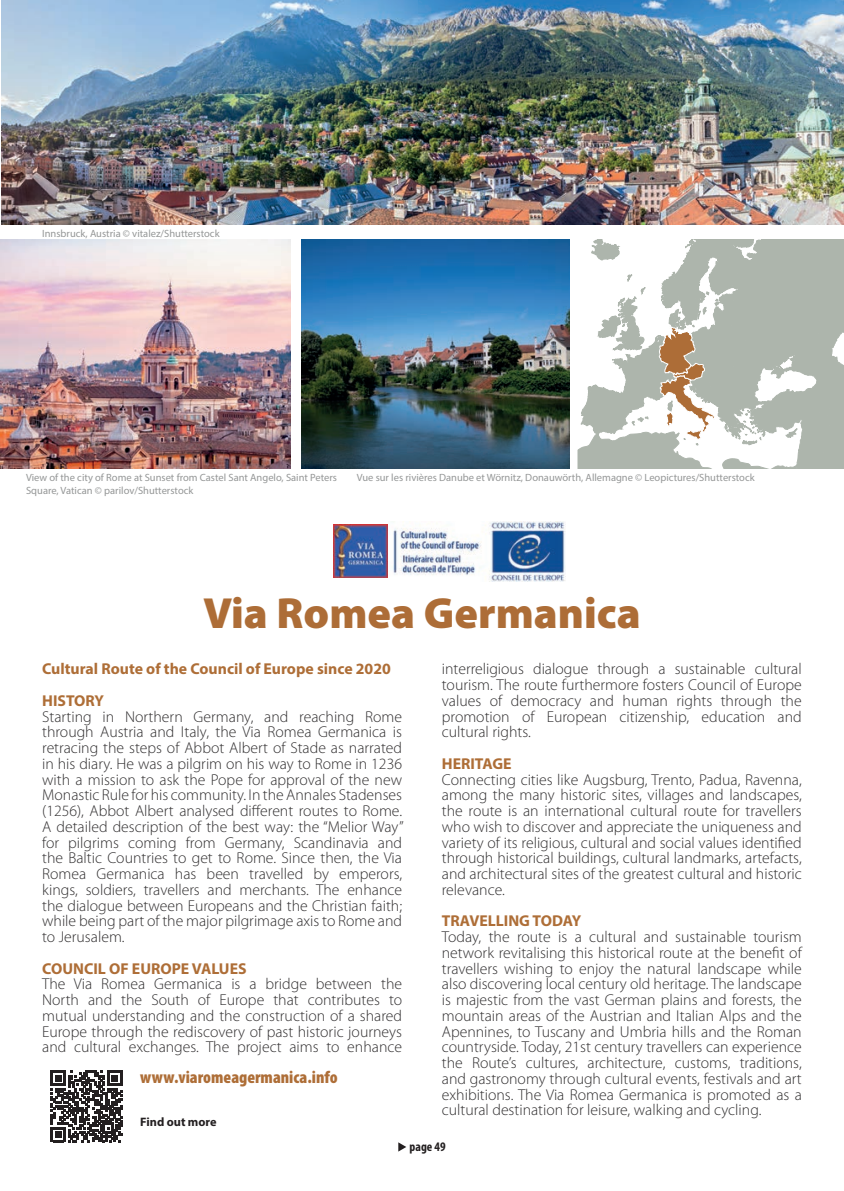
<style>
.page{position:relative;width:844px;height:1191px;background:#fff}
.page>*{position:absolute;margin:0;border:0;box-sizing:border-box;transform-origin:0 0}
.t1{font:900 43.75px "Myriad Pro";color:#ad6d37}
.t2{font:900 condensed 17.5px "Myriad Pro";color:#ae6e37}
.t3{font:300 15.75px/15.8px "Myriad Pro";color:#312f30;text-align:justify}
.t4{font:700 15.75px/31.5px "Myriad Pro";color:#ae6e37}
.t5{font:700 condensed 13.12px "Myriad Pro";color:#231f20}
.t6{font:700 12.25px "Myriad Pro";color:#231f20}
.t7{font:10.5px "Myriad Pro";color:#959797}
</style>
<div class="page">
<svg style="left:51px;top:1070px;width:71px;height:72px"></svg>
<svg style="left:577px;top:240px;width:266px;height:229px"></svg>
<img style="left:1px;top:240px;width:289px;height:229px">
<img style="left:301px;top:240px;width:268px;height:229px">
<img style="left:2px;top:0;width:841px;height:225px">
<img style="left:393px;top:521px;width:172px;height:61px">
<img style="left:0;top:240px;width:1px;height:229px">
<img style="left:333px;top:524px;width:54px;height:54px">
<svg style="left:398px;top:1142px;width:8px;height:9px"></svg>
<p class="t7" style="left:42px;top:227px;width:179px">Innsbruck, Austria © vitalez/Shutterstock</p>
<p class="t7" style="left:26px;top:471px;width:312px">View of the city of Rome at Sunset from Castel Sant Angelo, Saint Peters</p>
<p class="t7" style="left:356px;top:471px;width:399px">Vue sur les rivières Danube et Wörnitz, Donauwörth, Allemagne © Leopictures/Shutterstock</p>
<p class="t7" style="left:26px;top:483px;width:169px">Square, Vatican © parilov/Shutterstock</p>
<h1 class="t1" style="left:203px;top:584px;width:439px">Via Romea Germanica</h1>
<p class="t4" style="left:42px;top:652px;width:350px">Cultural Route of the Council of Europe since 2020<br>HISTORY</p>
<p class="t3" style="left:42px;top:708px;width:363px">Starting in Northern Germany, and reaching Rome through Austria and Italy, the Via Romea Germanica is retracing the steps of Abbot Albert of Stade as narrated in his diary. He was a pilgrim on his way to Rome in 1236 with a mission to ask the Pope for approval of the new Monastic Rule for his community. In the Annales Stadenses (1256), Abbot Albert analysed different routes to Rome.<br>A detailed description of the best way: the “Melior Way” for pilgrims coming from Germany, Scandinavia and the Baltic Countries to get to Rome. Since then, the Via Romea Germanica has been travelled by emperors, kings, soldiers, travellers and merchants. The enhance the dialogue between Europeans and the Christian faith; while being part of the major pilgrimage axis to Rome and to Jerusalem.</p>
<p class="t4" style="left:42px;top:952px;width:206px">COUNCIL OF EUROPE VALUES</p>
<p class="t3" style="left:42px;top:976px;width:361px">The Via Romea Germanica is a bridge between the North and the South of Europe that contributes to mutual understanding and the construction of a shared Europe through the rediscovery of past historic journeys and cultural exchanges. The project aims to enhance</p>
<p class="t3" style="left:441px;top:661px;width:361px">interreligious dialogue through a sustainable cultural tourism. The route furthermore fosters Council of Europe values of democracy and human rights through the promotion of European citizenship, education and cultural rights.</p>
<p class="t4" style="left:441px;top:747px;width:71px">HERITAGE</p>
<p class="t3" style="left:441px;top:771px;width:361px">Connecting cities like Augsburg, Trento, Padua, Ravenna, among the many historic sites, villages and landscapes, the route is an international cultural route for travellers who wish to discover and appreciate the uniqueness and variety of its religious, cultural and social values identified through historical buildings, cultural landmarks, artefacts, and architectural sites of the greatest cultural and historic relevance.</p>
<p class="t4" style="left:441px;top:904px;width:141px">TRAVELLING TODAY</p>
<p class="t3" style="left:441px;top:929px;width:361px">Today, the route is a cultural and sustainable tourism network revitalising this historical route at the benefit of travellers wishing to enjoy the natural landscape while also discovering local century old heritage. The landscape is majestic from the vast German plains and forests, the mountain areas of the Austrian and Italian Alps and the Apennines, to Tuscany and Umbria hills and the Roman countryside. Today, 21st century travellers can experience the Route’s cultures, architecture, customs, traditions, and gastronomy through cultural events, festivals and art exhibitions. The Via Romea Germanica is promoted as a cultural destination for leisure, walking and cycling.</p>
<p class="t2" style="left:140px;top:1065px;width:199px">www.viaromeagermanica.info</p>
<p class="t6" style="left:140px;top:1113px;width:78px">Find out more</p>
<p class="t5" style="left:409px;top:1138px;width:38px">page 49</p>
</div>
